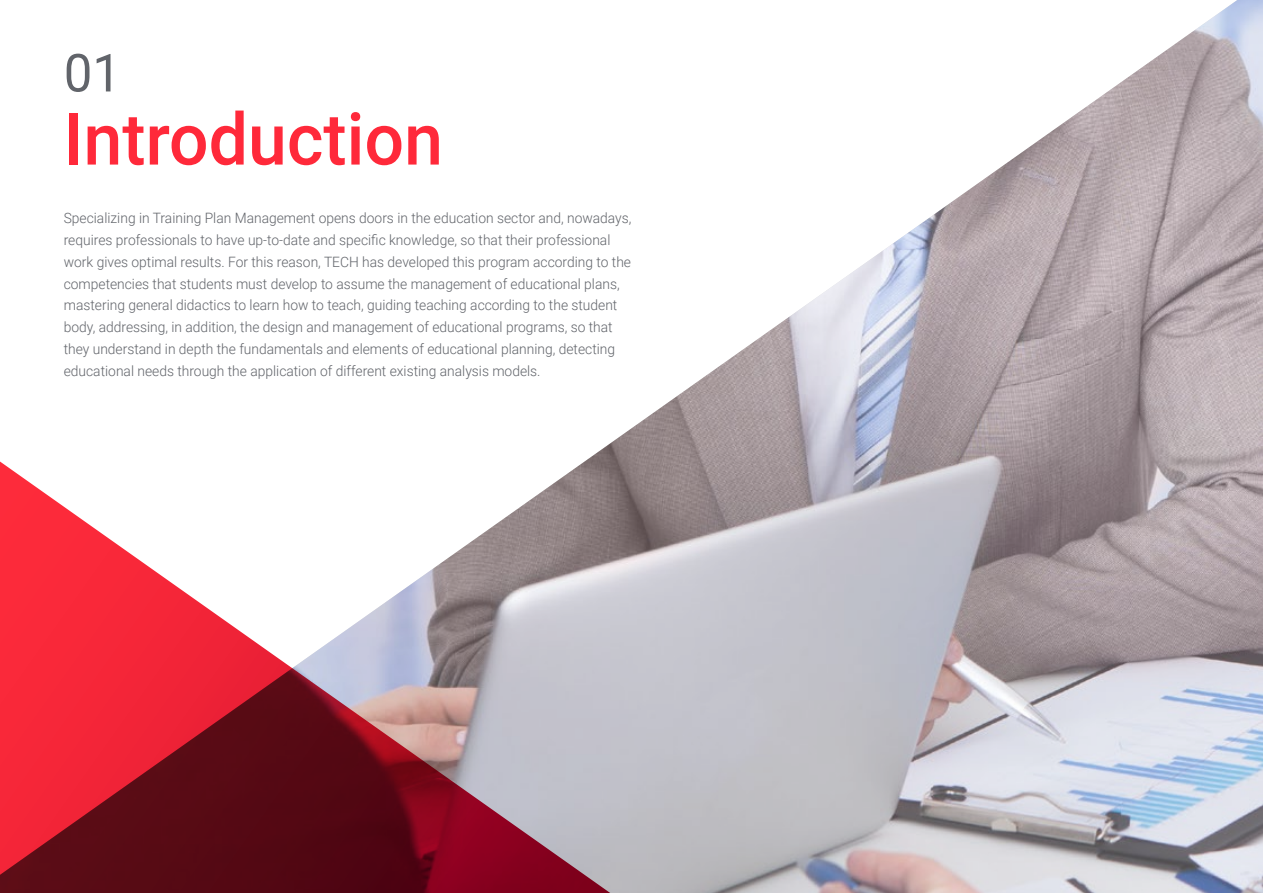
<style>
.page{position:relative;width:1263px;height:893px;background:#fff}
.page>*{position:absolute;margin:0;border:0;box-sizing:border-box;transform-origin:0 0}
.t1{font:500 72px "Roboto";color:#ff293a}
.t2{font:52.5px "Roboto";color:#61646a}
.t3{font:300 14.25px/21.8px "Roboto";color:#61646a}
</style>
<div class="page">
<img style="left:606px;top:0;width:657px;height:893px">
<svg style="left:0;top:446px;width:640px;height:447px"></svg>
<h2 class="t2" style="left:64px;top:36px;width:59px">01</h2>
<h1 class="t1" style="left:64px;top:89px;width:381px">Introduction</h1>
<p class="t3" style="left:64px;top:207px;width:569px">Specializing in Training Plan Management opens doors in the education sector and, nowadays, requires professionals to have up-to-date and specific knowledge, so that their professional work gives optimal results. For this reason, TECH has developed this program according to the competencies that students must develop to assume the management of educational plans, mastering general didactics to learn how to teach, guiding teaching according to the student body, addressing, in addition, the design and management of educational programs, so that they understand in depth the fundamentals and elements of educational planning, detecting educational needs through the application of different existing analysis models.</p>
</div>
